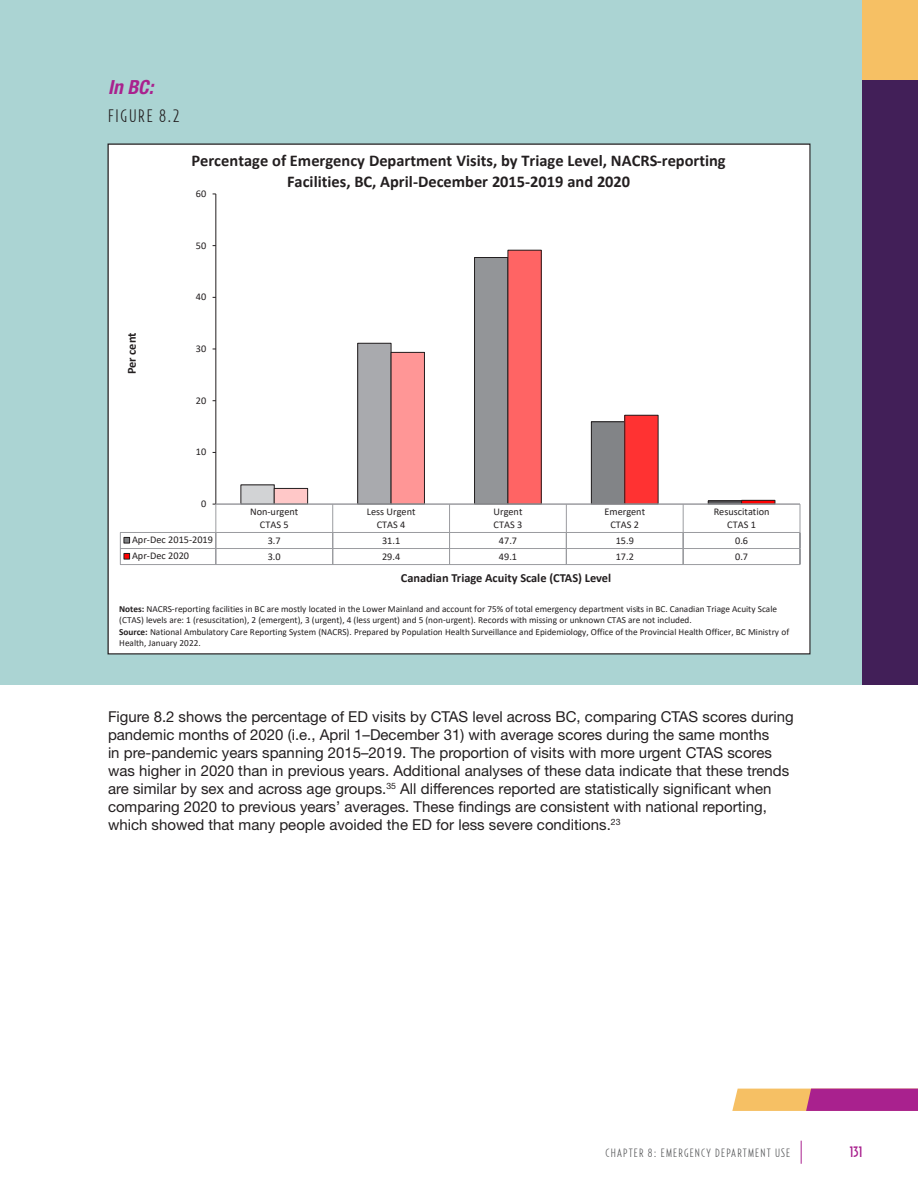
<style>
.page{position:relative;width:918px;height:1188px;background:#fff}
.page>*{position:absolute;margin:0;border:0;box-sizing:border-box;transform-origin:0 0}
.Headline_2{font:italic 700 condensed 19.5px "Helvetica Neue LT Pro";color:#a9218e}
.t1{font:300 18px "Relay Comp";letter-spacing:.1em;color:#231f20}
.t2{font:700 16.35px/20.1px "Calibri";color:#231f20;text-align:center}
.Body{font:15px/18px "Helvetica Neue LT Std";color:#231f20}
.t3{font:500 15px "Relay Comp";color:#a9218e}
.t4{font:700 12.3px "Calibri";letter-spacing:-.005em;color:#231f20}
.t5{font:300 12px "Relay Comp";color:#57585a}
.t6{font:10.2px/12.6px "Calibri";color:#231f20;text-align:center}
.t7{font:9.3px/11.2px "Calibri";color:#231f20}
.s1{font-weight:700}
</style>
<div class="page">
<div style="left:0;top:0;width:918px;height:685px;background:#abd4d3"></div>
<svg style="left:732px;top:1089px;width:186px;height:22px"></svg>
<svg style="left:801px;top:1141px;width:1px;height:23px"></svg>
<div style="left:862px;top:80px;width:56px;height:605px;background:#421f58"></div>
<div style="left:862px;top:0;width:56px;height:80px;background:#f6c064"></div>
<div style="left:108px;top:144px;width:702px;height:510px;background:#fff"></div>
<div style="left:241px;top:485px;width:33px;height:19px;background:#d2d3d5"></div>
<div style="left:358px;top:343px;width:33px;height:161px;background:#a9aaae"></div>
<div style="left:357px;top:343px;width:34px;height:161px;border:1px solid #231f20"></div>
<div style="left:475px;top:258px;width:33px;height:246px;background:#939598"></div>
<div style="left:474px;top:257px;width:34px;height:247px;border:1px solid #231f20"></div>
<div style="left:591px;top:422px;width:34px;height:82px;background:#828487"></div>
<div style="left:591px;top:421px;width:34px;height:83px;border:1px solid #231f20"></div>
<div style="left:708px;top:500px;width:34px;height:4px;border:1px solid #231f20"></div>
<div style="left:274px;top:488px;width:34px;height:16px;background:#ffc8c8"></div>
<div style="left:274px;top:488px;width:34px;height:16px;border:1px solid #231f20"></div>
<div style="left:391px;top:352px;width:33px;height:152px;background:#ff9696"></div>
<div style="left:391px;top:352px;width:34px;height:152px;border:1px solid #231f20"></div>
<div style="left:508px;top:250px;width:33px;height:254px;background:#ff6464"></div>
<div style="left:508px;top:250px;width:34px;height:254px;border:1px solid #231f20"></div>
<div style="left:625px;top:415px;width:33px;height:89px;background:#ff3232"></div>
<div style="left:624px;top:415px;width:35px;height:89px;border:1px solid #231f20"></div>
<div style="left:741px;top:500px;width:34px;height:4px;border:1px solid #231f20"></div>
<hr style="left:216px;top:194px;width:1px;height:310px;background:#231f20">
<hr style="left:216px;top:504px;width:584px;height:1px;background:#9b9ca0">
<hr style="left:120px;top:532px;width:680px;height:1px;background:#9b9ca0">
<hr style="left:120px;top:548px;width:680px;height:1px;background:#9b9ca0">
<hr style="left:120px;top:564px;width:680px;height:1px;background:#9b9ca0">
<svg style="left:213px;top:504px;width:4px;height:60px"></svg>
<svg style="left:332px;top:505px;width:1px;height:59px"></svg>
<svg style="left:449px;top:505px;width:1px;height:59px"></svg>
<svg style="left:566px;top:505px;width:1px;height:59px"></svg>
<svg style="left:683px;top:505px;width:1px;height:59px"></svg>
<svg style="left:800px;top:504px;width:1px;height:61px"></svg>
<svg style="left:120px;top:533px;width:10px;height:31px"></svg>
<p class="Headline_2" style="left:108px;top:75px;width:47px">In BC:</p>
<p class="t1" style="left:108px;top:105px;width:73px">FIGURE 8.2</p>
<p class="t2" style="left:191px;top:151px;width:536px">Percentage of Emergency Department Visits, by Triage Level, NACRS-reporting<br>Facilities, BC, April-December 2015-2019 and 2020</p>
<p class="t6" style="left:196px;top:187px;width:12px">60</p>
<p class="t6" style="left:196px;top:239px;width:12px">50</p>
<p class="t4" style="left:123px;top:374px;width:43px;rotate:-90deg">Per cent</p>
<p class="t6" style="left:196px;top:290px;width:12px">40</p>
<p class="t6" style="left:196px;top:342px;width:12px">30</p>
<p class="t6" style="left:196px;top:394px;width:12px">20</p>
<p class="t6" style="left:196px;top:445px;width:12px">10</p>
<p class="t6" style="left:201px;top:497px;width:7px">0</p>
<p class="t6" style="left:250px;top:505px;width:50px">Non-urgent<br>CTAS 5</p>
<p class="t6" style="left:367px;top:505px;width:50px">Less Urgent<br>CTAS 4</p>
<p class="t6" style="left:493px;top:505px;width:30px;text-align:left">Urgent<br>CTAS 3</p>
<p class="t6" style="left:604px;top:505px;width:42px">Emergent<br>CTAS 2</p>
<p class="t6" style="left:714px;top:505px;width:57px">Resuscitation<br>CTAS 1</p>
<p class="t6" style="left:132px;top:533px;width:83px">Apr-Dec 2015-2019</p>
<p class="t6" style="left:268px;top:534px;width:14px">3.7</p>
<p class="t6" style="left:382px;top:534px;width:20px">31.1</p>
<p class="t6" style="left:499px;top:534px;width:20px">47.7</p>
<p class="t6" style="left:616px;top:534px;width:20px">15.9</p>
<p class="t6" style="left:735px;top:534px;width:14px">0.6</p>
<p class="t6" style="left:132px;top:549px;width:59px">Apr-Dec 2020</p>
<p class="t6" style="left:268px;top:550px;width:14px">3.0</p>
<p class="t6" style="left:382px;top:550px;width:20px">29.4</p>
<p class="t6" style="left:499px;top:550px;width:20px">49.1</p>
<p class="t6" style="left:616px;top:550px;width:20px">17.2</p>
<p class="t6" style="left:735px;top:550px;width:14px">0.7</p>
<p class="t4" style="left:401px;top:569px;width:212px">Canadian Triage Acuity Scale (CTAS) Level</p>
<p class="t7" style="left:119px;top:603px;width:671px"><span class="s1">Notes:</span> NACRS-reporting facilities in BC are mostly located in the Lower Mainland and account for 75% of total emergency department visits in BC. Canadian Triage Acuity Scale (CTAS) levels are: 1 (resuscitation), 2 (emergent), 3 (urgent), 4 (less urgent) and 5 (non-urgent). Records with missing or unknown CTAS are not included.<br><span class="s1">Source:</span> National Ambulatory Care Reporting System (NACRS). Prepared by Population Health Surveillance and Epidemiology, Office of the Provincial Health Officer, BC Ministry of Health, January 2022.</p>
<p class="Body" style="left:108px;top:708px;width:687px">Figure 8.2 shows the percentage of ED visits by CTAS level across BC, comparing CTAS scores during pandemic months of 2020 (i.e., April 1–December 31) with average scores during the same months<br>in pre-pandemic years spanning 2015–2019. The proportion of visits with more urgent CTAS scores was higher in 2020 than in previous years. Additional analyses of these data indicate that these trends are similar by sex and across age groups.<sup>35</sup> All differences reported are statistically significant when comparing 2020 to previous years’ averages. These findings are consistent with national reporting, which showed that many people avoided the ED for less severe conditions.<sup>23</sup></p>
<p class="t5" style="left:606px;top:1146px;width:58px">CHAPTER 8: ----EMERGENCYDEPARTMENT</p>
<p class="t3" style="left:850px;top:1143px;width:14px">131</p>
</div>
